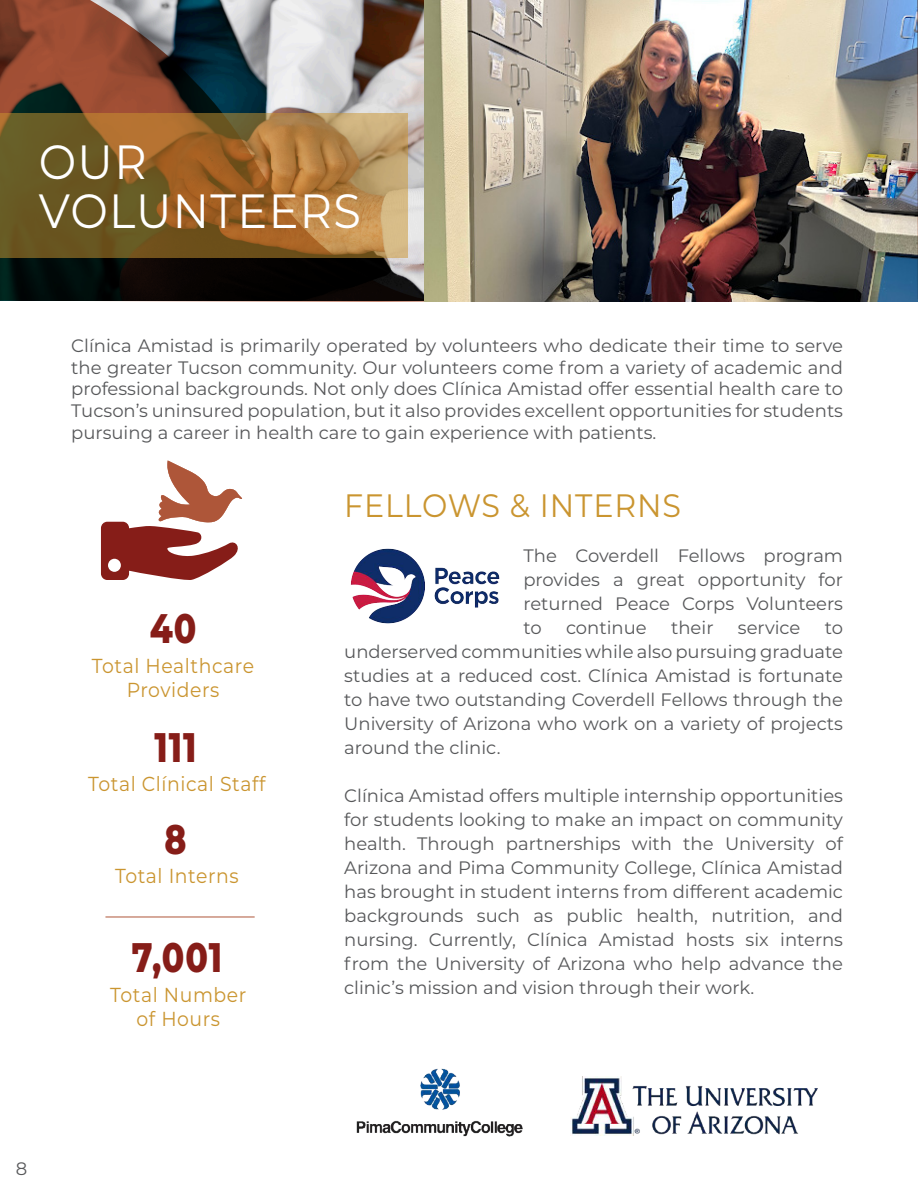
<style>
.page{position:relative;width:918px;height:1188px;background:#fff}
.page>*{position:absolute;margin:0;border:0;box-sizing:border-box;transform-origin:0 0}
.t1{font:48px "Montserrat";letter-spacing:.03em;color:#fff;scale:.93 1}
.t2{font:800 41.25px "Montserrat";letter-spacing:.03em;color:#861d18;scale:.8 1}
.t3{font:32.4px "Montserrat";letter-spacing:.03em;color:#ca9530;scale:.93 1}
.t4{font:20.25px/24px "Montserrat";letter-spacing:.03em;color:#ca9530;text-align:center;scale:.93 1}
.t5{font:18px/24px "Montserrat";color:#57585a;text-align:justify}
</style>
<div class="page">
<svg style="left:0;top:0;width:425px;height:302px;background:#695a54"></svg>
<svg style="left:0;top:113px;width:408px;height:145px;background:#936c33"></svg>
<img style="left:425px;top:0;width:493px;height:302px">
<img style="left:571px;top:1077px;width:246px;height:58px">
<img style="left:356px;top:1068px;width:167px;height:69px">
<img style="left:350px;top:548px;width:149px;height:75px">
<svg style="left:101px;top:461px;width:141px;height:119px"></svg>
<hr style="left:105px;top:917px;width:150px;height:1px;background:#ae5639">
<svg style="left:917px;top:0;width:1px;height:300px"></svg>
<p class="t1" style="left:39px;top:129px;width:117px">OUR</p>
<p class="t1" style="left:39px;top:178px;width:348px">VOLUNTEERS</p>
<p class="t5" style="left:71px;top:334px;width:773px;line-height:21.6px">Clínica Amistad is primarily operated by volunteers who dedicate their time to serve the greater Tucson community. Our volunteers come from a variety of academic and professional backgrounds. Not only does Clínica Amistad offer essential health care to Tucson’s uninsured population, but it also provides excellent opportunities for students pursuing a career in health care to gain experience with patients.</p>
<p class="t2" style="left:150px;top:598px;width:60px">40</p>
<p class="t4" style="left:92px;top:653px;width:176px">Total Healthcare<br>Providers</p>
<p class="t2" style="left:154px;top:717px;width:54px">111</p>
<p class="t4" style="left:88px;top:771px;width:192px">Total Clínical Staff</p>
<p class="t2" style="left:164px;top:809px;width:29px">8</p>
<p class="t4" style="left:115px;top:863px;width:134px">Total Interns</p>
<p class="t2" style="left:132px;top:927px;width:115px">7,001</p>
<p class="t4" style="left:110px;top:982px;width:148px">Total Number</p>
<p class="t4" style="left:137px;top:1006px;width:91px">of Hours</p>
<p class="t3" style="left:344px;top:483px;width:364px">FELLOWS &amp; INTERNS</p>
<p class="t5" style="left:523px;top:543px;width:321px">The Coverdell Fellows program provides a great opportunity for returned Peace Corps Volunteers to</p>
<p class="t5" style="left:566px;top:615px;width:82px">continue</p>
<p class="t5" style="left:671px;top:615px;width:44px">their</p>
<p class="t5" style="left:738px;top:615px;width:64px">service</p>
<p class="t5" style="left:344px;top:615px;width:500px;text-indent:481px">to underserved communities while also pursuing graduate studies at a reduced cost. Clínica Amistad is fortunate to have two outstanding Coverdell Fellows through the University of Arizona who work on a variety of projects around the clinic.</p>
<p class="t5" style="left:344px;top:783px;width:500px">Clínica Amistad offers multiple internship opportunities for students looking to make an impact on community health. Through partnerships with the University of Arizona and Pima Community College, Clínica Amistad has brought in student interns from different academic backgrounds such as public health, nutrition, and nursing. Currently, Clínica Amistad hosts six interns from the University of Arizona who help advance the clinic’s mission and vision through their work.</p>
<p class="t5" style="left:16px;top:1156px;width:13px">8</p>
</div>
